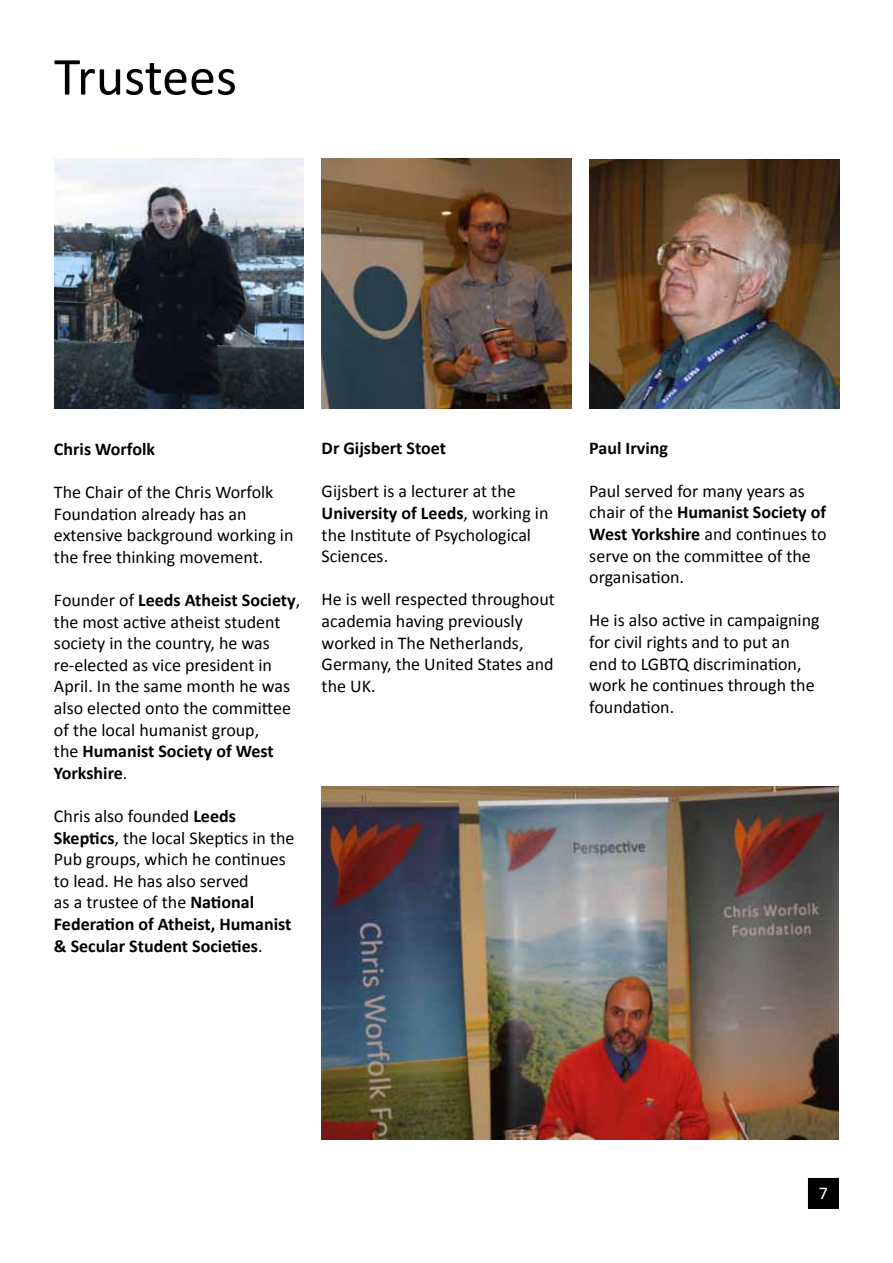
<style>
.page{position:relative;width:893px;height:1263px;background:#fff}
.page>*{position:absolute;margin:0;border:0;box-sizing:border-box;transform-origin:0 0}
.t1{font:54px "Calibri";color:#000}
.t2{font:18px/21.6px "Calibri";color:#000}
.t3{font:700 18px "Calibri";color:#000}
.t4{font:18px "Calibri";color:#fff}
.s1{font-weight:700}
</style>
<div class="page">
<div style="left:809px;top:1179px;width:29px;height:29px;background:#000"></div>
<div style="left:808px;top:1178px;width:31px;height:31px;border:2px solid #000"></div>
<img style="left:54px;top:159px;width:250px;height:249px">
<img style="left:322px;top:159px;width:249px;height:249px">
<img style="left:589px;top:159px;width:250px;height:250px">
<img style="left:322px;top:787px;width:517px;height:352px">
<h1 class="t1" style="left:54px;top:43px;width:185px">Trustees</h1>
<p class="t3" style="left:54px;top:438px;width:103px">Chris Worfolk</p>
<p class="t2" style="left:54px;top:480px;width:241px">The Chair of the Chris Worfolk<br>Foundation already has an extensive background working in the free thinking movement.</p>
<p class="t2" style="left:54px;top:588px;width:248px">Founder of <span class="s1">Leeds Atheist Society</span>, the most active atheist student society in the country, he was re-elected as vice president in<br>April. In the same month he was also elected onto the committee of the local humanist group,<br>the <span class="s1">Humanist Society of West<br>Yorkshire</span>.</p>
<p class="t2" style="left:54px;top:804px;width:242px">Chris also founded <span class="s1">Leeds<br>Skeptics</span>, the local Skeptics in the<br>Pub groups, which he continues to lead. He has also served<br>as a trustee of the <span class="s1">National<br>Federation of Atheist, Humanist &amp; Secular Student Societies</span>.</p>
<p class="t3" style="left:322px;top:437px;width:126px">Dr Gijsbert Stoet</p>
<p class="t2" style="left:322px;top:480px;width:228px">Gijsbert is a lecturer at the<br><span class="s1">University of Leeds</span>, working in the Institute of Psychological<br>Sciences.</p>
<p class="t2" style="left:322px;top:588px;width:235px">He is well respected throughout academia having previously worked in The Netherlands,<br>Germany, the United States and the UK.</p>
<p class="t3" style="left:589px;top:436px;width:80px">Paul Irving</p>
<p class="t2" style="left:589px;top:479px;width:239px">Paul served for many years as chair of the <span class="s1">Humanist Society of<br>West Yorkshire</span> and continues to serve on the committee of the organisation.</p>
<p class="t2" style="left:589px;top:609px;width:232px">He is also active in campaigning for civil rights and to put an end to LGBTQ discrimination, work he continues through the foundation.</p>
<p class="t4" style="left:819px;top:1182px;width:11px">7</p>
</div>
